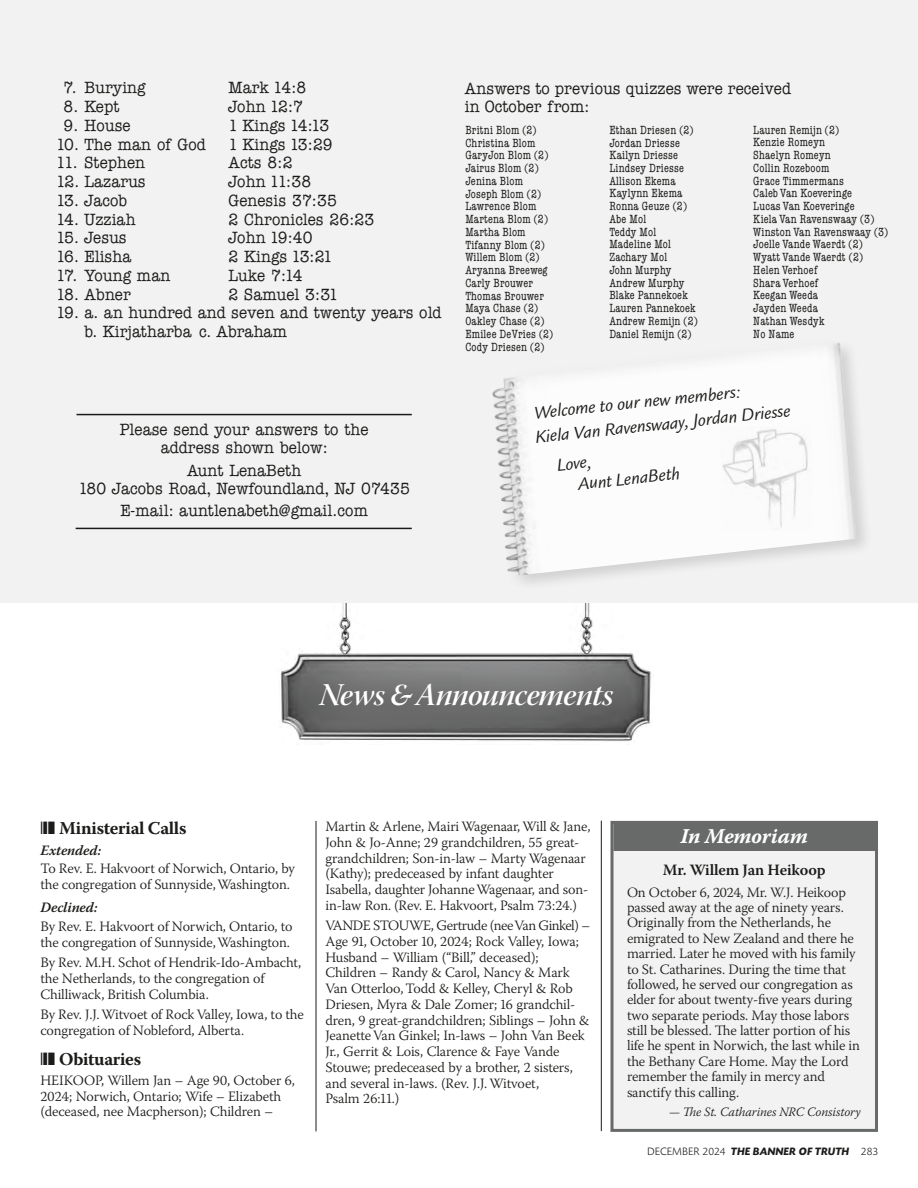
<style>
.page{position:relative;width:918px;height:1188px;background:#fff}
.page>*{position:absolute;margin:0;border:0;box-sizing:border-box;transform-origin:0 0}
.t1{font:31.5px "Warnock Pro Semibold It Disp";letter-spacing:-.015em;color:#fff}
.t2{font:21px "Warnock Pro Bold It Capt";letter-spacing:-.02em;color:#fff}
.t3{font:italic 18.75px/24px "Legacy Sans";color:#1c1c1a}
.t4{font:700 18px "Warnock Pro";letter-spacing:-.015em;color:#1c1c1a}
.t5{font:500 16.5px/18px "American Typewriter";letter-spacing:.01em;color:#1c1c1a;scale:.9 1}
.t6{font:600 15.75px "Warnock Pro";letter-spacing:-.01em;color:#1c1c1a}
.t7{font:300 14.25px/15.8px "Warnock Pro";letter-spacing:-.01em;color:#1c1c1a}
.t8{font:italic 600 14.25px "Warnock Pro";letter-spacing:-.005em;color:#1c1c1a}
.t9{font:italic 300 12.75px "Warnock Pro";letter-spacing:-.01em;color:#1c1c1a}
.t10{font:condensed 12px/12.8px "American Typewriter";letter-spacing:.02em;color:#1c1c1a;scale:.95 1}
.t11{font:italic 700 11.25px "Today SB";color:#1c1c1a}
.s1{font-weight:300;font-style:normal}
</style>
<div class="page">
<img style="left:281px;top:603px;width:373px;height:138px">
<div style="left:0;top:0;width:918px;height:603px;background:#f2f2f2"></div>
<img style="left:492px;top:342px;width:371px;height:235px">
<img style="left:719px;top:426px;width:95px;height:106px">
<hr style="left:77px;top:414px;width:335px;height:1px;background:#1c1c1a">
<hr style="left:76px;top:528px;width:336px;height:1px;background:#1c1c1a">
<hr style="left:316px;top:821px;width:1px;height:310px;background:#1c1c1a">
<div style="left:612px;top:822px;width:265px;height:308px;background:#f2f2f2"></div>
<div style="left:614px;top:821px;width:263px;height:30px;background:#686969"></div>
<div style="left:610px;top:821px;width:268px;height:311px;border:3px solid #686969"></div>
<hr style="left:601px;top:821px;width:1px;height:310px;background:#1c1c1a">
<p class="t5" style="left:64px;top:79px;width:93px">7. Burying</p>
<p class="t5" style="left:229px;top:79px;width:88px">Mark 14:8</p>
<p class="t5" style="left:64px;top:98px;width:64px">8. Kept</p>
<p class="t5" style="left:229px;top:98px;width:84px">John 12:7</p>
<p class="t5" style="left:64px;top:117px;width:76px">9. House</p>
<p class="t5" style="left:229px;top:117px;width:113px">1 Kings 14:13</p>
<p class="t5" style="left:56px;top:135px;width:168px">10. The man of God</p>
<p class="t5" style="left:229px;top:135px;width:117px">1 Kings 13:29</p>
<p class="t5" style="left:56px;top:154px;width:100px">11. Stephen</p>
<p class="t5" style="left:229px;top:154px;width:73px">Acts 8:2</p>
<p class="t5" style="left:56px;top:173px;width:101px">12. Lazarus</p>
<p class="t5" style="left:229px;top:173px;width:93px">John 11:38</p>
<p class="t5" style="left:56px;top:192px;width:81px">13. Jacob</p>
<p class="t5" style="left:229px;top:192px;width:122px">Genesis 37:35</p>
<p class="t5" style="left:56px;top:210px;width:90px">14. Uzziah</p>
<p class="t5" style="left:229px;top:210px;width:164px">2 Chronicles 26:23</p>
<p class="t5" style="left:56px;top:229px;width:80px">15. Jesus</p>
<p class="t5" style="left:229px;top:229px;width:95px">John 19:40</p>
<p class="t5" style="left:56px;top:248px;width:85px">16. Elisha</p>
<p class="t5" style="left:229px;top:248px;width:118px">2 Kings 13:21</p>
<p class="t5" style="left:56px;top:267px;width:128px">17. Young man</p>
<p class="t5" style="left:229px;top:267px;width:84px">Luke 7:14</p>
<p class="t5" style="left:56px;top:285px;width:85px">18. Abner</p>
<p class="t5" style="left:229px;top:285px;width:124px">2 Samuel 3:31</p>
<p class="t5" style="left:85px;top:304px;width:398px;line-height:18.8px;text-indent:-28px">19. a. an hundred and seven and twenty years old b. Kirjatharba c. Abraham</p>
<p class="t5" style="left:120px;top:421px;width:278px;text-align:center">Please send your answers to the address shown below:</p>
<p class="t5" style="left:78px;top:462px;width:370px;text-align:center">Aunt LenaBeth<br>180 Jacobs Road, Newfoundland, NJ 07435</p>
<p class="t5" style="left:120px;top:502px;width:277px">E-mail: auntlenabeth@gmail.com</p>
<p class="t5" style="left:465px;top:79px;width:364px">Answers to previous quizzes were received in October from:</p>
<p class="t10" style="left:465px;top:124px;width:94px">Britni Blom (2)<br>Christina Blom<br>GaryJon Blom (2)<br>Jairus Blom (2)<br>Jenina Blom<br>Joseph Blom (2)<br>Lawrence Blom<br>Martena Blom (2)<br>Martha Blom<br>Tifanny Blom (2)<br>Willem Blom (2)<br>Aryanna Breeweg<br>Carly Brouwer<br>Thomas Brouwer<br>Maya Chase (2)<br>Oakley Chase (2)<br>Emilee DeVries (2)<br>Cody Driesen (2)</p>
<p class="t10" style="left:609px;top:124px;width:95px">Ethan Driesen (2)<br>Jordan Driesse<br>Kailyn Driesse<br>Lindsey Driesse<br>Allison Ekema<br>Kaylynn Ekema<br>Ronna Geuze (2)<br>Abe Mol<br>Teddy Mol<br>Madeline Mol<br>Zachary Mol<br>John Murphy<br>Andrew Murphy<br>Blake Pannekoek<br>Lauren Pannekoek<br>Andrew Remijn (2)<br>Daniel Remijn (2)</p>
<p class="t10" style="left:753px;top:123px;width:144px">Lauren Remijn (2)<br>Kenzie Romeyn<br>Shaelyn Romeyn<br>Collin Rozeboom<br>Grace Timmermans<br>Caleb Van Koeveringe<br>Lucas Van Koeveringe<br>Kiela Van Ravenswaay (3)<br>Winston Van Ravenswaay (3)<br>Joelle Vande Waerdt (2)<br>Wyatt Vande Waerdt (2)<br>Helen Verhoef<br>Shara Verhoef<br>Keegan Weeda<br>Jayden Weeda<br>Nathan Wesdyk<br>No Name</p>
<h3 class="t3" style="left:532px;top:402px;width:258px;rotate:-6deg">Welcome to our new members:<br>Kiela Van Ravenswaay, Jordan Driesse</h3>
<h3 class="t3" style="left:575px;top:453px;width:104px;line-height:21px;text-indent:-19px;rotate:-6deg">Love,<br>Aunt LenaBeth</h3>
<h1 class="t1" style="left:319px;top:676px;width:296px">News &amp; Announcements</h1>
<p class="t4" style="left:59px;top:818px;width:129px">Ministerial Calls</p>
<p class="t8" style="left:40px;top:841px;width:62px">Extended:</p>
<p class="t7" style="left:40px;top:861px;width:256px">To Rev. E. Hakvoort of Norwich, Ontario, by the congregation of Sunnyside, Washington.</p>
<p class="t8" style="left:40px;top:899px;width:59px">Declined:</p>
<p class="t7" style="left:40px;top:918px;width:254px">By Rev. E. Hakvoort of Norwich, Ontario, to the congregation of Sunnyside, Washington.</p>
<p class="t7" style="left:40px;top:954px;width:262px">By Rev. M.H. Schot of Hendrik-Ido-Ambacht, the Netherlands, to the congregation of<br>Chilliwack, British Columbia.</p>
<p class="t7" style="left:40px;top:1006px;width:265px">By Rev. J.J. Witvoet of Rock Valley, Iowa, to the congregation of Nobleford, Alberta.</p>
<p class="t4" style="left:59px;top:1048px;width:83px">Obituaries</p>
<p class="t7" style="left:40px;top:1072px;width:256px">HEIKOOP, Willem Jan – Age 90, October 6,<br>2024; Norwich, Ontario; Wife – Elizabeth (deceased, nee Macpherson); Children –</p>
<p class="t7" style="left:326px;top:818px;width:267px">Martin &amp; Arlene, Mairi Wagenaar, Will &amp; Jane, John &amp; Jo-Anne; 29 grandchildren, 55 great&shy;grandchildren; Son-in-law – Marty Wagenaar (Kathy); predeceased by infant daughter Isabella, daughter Johanne Wagenaar, and son&shy;in-law Ron. (Rev. E. Hakvoort, Psalm 73:24.)</p>
<p class="t7" style="left:326px;top:917px;width:266px">VANDE STOUWE, Gertrude (nee Van Ginkel) – Age 91, October 10, 2024; Rock Valley, Iowa; Husband – William (“Bill,” deceased); Children – Randy &amp; Carol, Nancy &amp; Mark Van Otterloo, Todd &amp; Kelley, Cheryl &amp; Rob Driesen, Myra &amp; Dale Zomer; 16 grandchil&shy;dren, 9 great-grandchildren; Siblings – John &amp; Jeanette Van Ginkel; In-laws – John Van Beek Jr., Gerrit &amp; Lois, Clarence &amp; Faye Vande Stouwe; predeceased by a brother, 2 sisters, and several in-laws. (Rev. J.J. Witvoet,<br>Psalm 26:11.)</p>
<h2 class="t2" style="left:681px;top:824px;width:129px">In Memoriam</h2>
<p class="t6" style="left:663px;top:861px;width:164px">Mr. Willem Jan Heikoop</p>
<p class="t7" style="left:627px;top:884px;width:234px">On October 6, 2024, Mr. W.J. Heikoop passed away at the age of ninety years.<br>Originally from the Netherlands, he emigrated to New Zealand and there he married. Later he moved with his family to St. Catharines. During the time that followed, he served our congregation as elder for about twenty-five years during two separate periods. May those labors still be blessed. The latter portion of his life he spent in Norwich, the last while in the Bethany Care Home. May the Lord remember the family in mercy and sanctify this calling.</p>
<p class="t9" style="left:669px;top:1105px;width:193px">— The St. Catharines NRC Consistory</p>
<p class="t11" style="left:647px;top:1145px;width:233px"><span class="s1">DECEMBER 2024</span> THE BANNER OF TRUTH <span class="s1">283</span></p>
</div>
